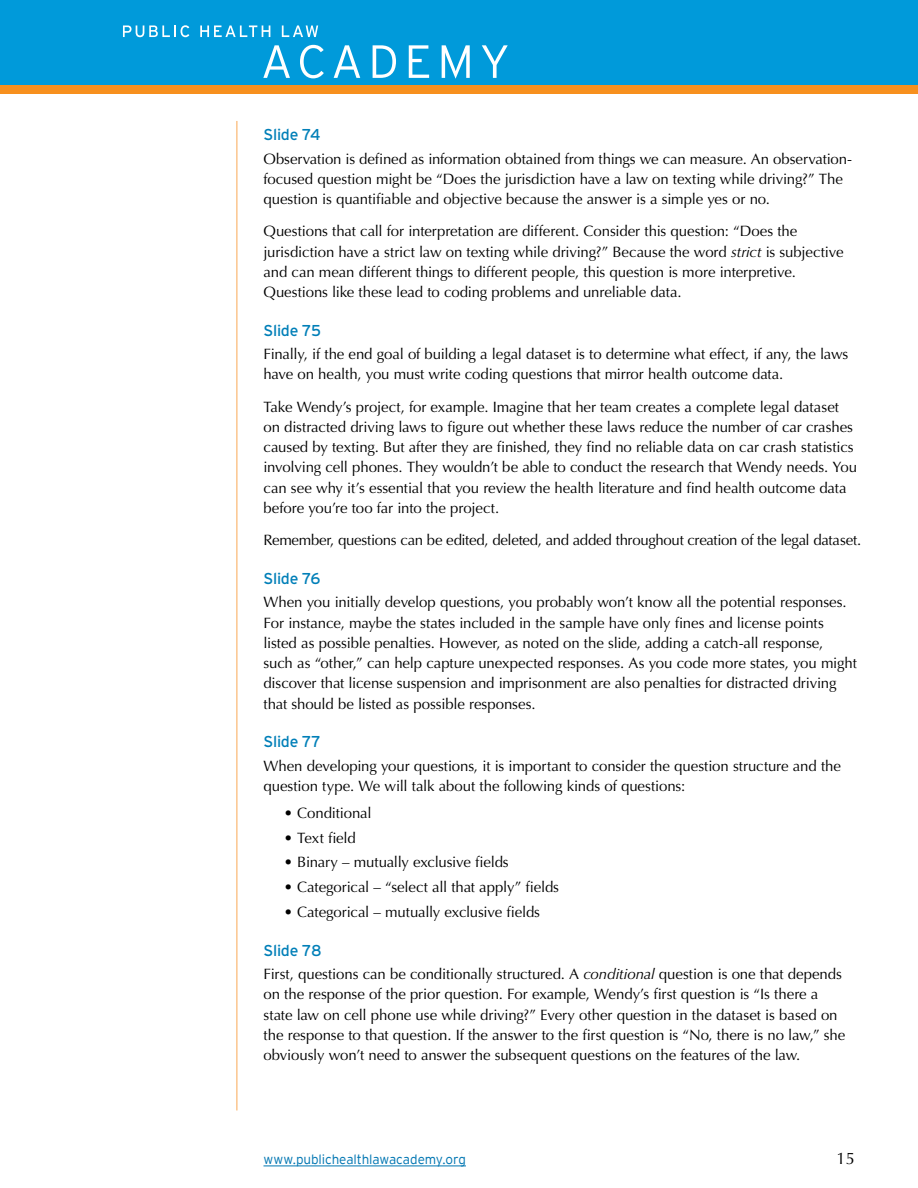
<style>
.page{position:relative;width:918px;height:1188px;background:#fff}
.page>*{position:absolute;margin:0;border:0;box-sizing:border-box;transform-origin:0 0}
.t1{font:16.5px "Optima";color:#000}
.t2{font:15.75px "Interstate";letter-spacing:-.015em;color:#007fb8}
.text{font:15px/20.2px "Optima";letter-spacing:-.005em;color:#000}
.t3{font:300 13.5px "Interstate";letter-spacing:-.005em;color:#0076b2}
.s1{font-style:italic}
</style>
<div class="page">
<div style="left:0;top:0;width:918px;height:85px;background:#009ada"></div>
<svg style="left:123px;top:25px;width:66px;height:12px"></svg>
<svg style="left:200px;top:25px;width:70px;height:12px"></svg>
<svg style="left:282px;top:25px;width:36px;height:12px"></svg>
<svg style="left:263px;top:45px;width:27px;height:33px"></svg>
<svg style="left:300px;top:45px;width:24px;height:33px"></svg>
<svg style="left:334px;top:45px;width:26px;height:33px"></svg>
<svg style="left:373px;top:45px;width:23px;height:33px"></svg>
<svg style="left:409px;top:45px;width:20px;height:33px"></svg>
<svg style="left:442px;top:45px;width:28px;height:34px"></svg>
<svg style="left:482px;top:45px;width:26px;height:33px"></svg>
<div style="left:0;top:85px;width:918px;height:9px;background:#f7901e"></div>
<hr style="left:264px;top:1166px;width:202px;height:1px;background:#0076b2">
<hr style="left:237px;top:121px;width:1px;height:989px;background:#faa955">
<p class="t2" style="left:264px;top:125px;width:59px">Slide 74</p>
<p class="text" style="left:264px;top:149px;width:590px">Observation is defined as information obtained from things we can measure. An observation&shy;focused question might be “Does the jurisdiction have a law on texting while driving?” The question is quantifiable and objective because the answer is a simple yes or no.</p>
<p class="text" style="left:264px;top:221px;width:582px">Questions that call for interpretation are different. Consider this question: “Does the jurisdiction have a strict law on texting while driving?” Because the word <span class="s1">strict</span> is subjective and can mean different things to different people, this question is more interpretive.<br>Questions like these lead to coding problems and unreliable data.</p>
<p class="t2" style="left:264px;top:321px;width:59px">Slide 75</p>
<p class="text" style="left:264px;top:344px;width:586px">Finally, if the end goal of building a legal dataset is to determine what effect, if any, the laws have on health, you must write coding questions that mirror health outcome data.</p>
<p class="text" style="left:264px;top:397px;width:595px">Take Wendy’s project, for example. Imagine that her team creates a complete legal dataset on distracted driving laws to figure out whether these laws reduce the number of car crashes caused by texting. But after they are finished, they find no reliable data on car crash statistics involving cell phones. They wouldn’t be able to conduct the research that Wendy needs. You can see why it’s essential that you review the health literature and find health outcome data before you’re too far into the project.</p>
<p class="text" style="left:264px;top:530px;width:599px">Remember, questions can be edited, deleted, and added throughout creation of the legal dataset.</p>
<p class="t2" style="left:264px;top:569px;width:59px">Slide 76</p>
<p class="text" style="left:264px;top:592px;width:595px">When you initially develop questions, you probably won’t know all the potential responses.<br>For instance, maybe the states included in the sample have only fines and license points listed as possible penalties. However, as noted on the slide, adding a catch-all response,<br>such as “other,” can help capture unexpected responses. As you code more states, you might discover that license suspension and imprisonment are also penalties for distracted driving that should be listed as possible responses.</p>
<p class="t2" style="left:264px;top:732px;width:59px">Slide 77</p>
<p class="text" style="left:264px;top:756px;width:579px">When developing your questions, it is important to consider the question structure and the question type. We will talk about the following kinds of questions:</p>
<p class="text" style="left:284px;top:803px;width:89px">• Conditional</p>
<p class="text" style="left:284px;top:828px;width:74px">• Text field</p>
<p class="text" style="left:284px;top:852px;width:227px">• Binary – mutually exclusive fields</p>
<p class="text" style="left:284px;top:877px;width:277px">• Categorical – “select all that apply” fields</p>
<p class="text" style="left:284px;top:902px;width:258px">• Categorical – mutually exclusive fields</p>
<p class="t2" style="left:264px;top:940px;width:60px">Slide 78</p>
<p class="text" style="left:264px;top:964px;width:583px">First, questions can be conditionally structured. A <span class="s1">conditional</span> question is one that depends on the response of the prior question. For example, Wendy’s first question is “Is there a state law on cell phone use while driving?” Every other question in the dataset is based on the response to that question. If the answer to the first question is “No, there is no law,” she obviously won’t need to answer the subsequent questions on the features of the law.</p>
<p class="t3" style="left:264px;top:1152px;width:204px">www.publichealthlawacademy.org</p>
<p class="t1" style="left:837px;top:1148px;width:20px">15</p>
</div>
